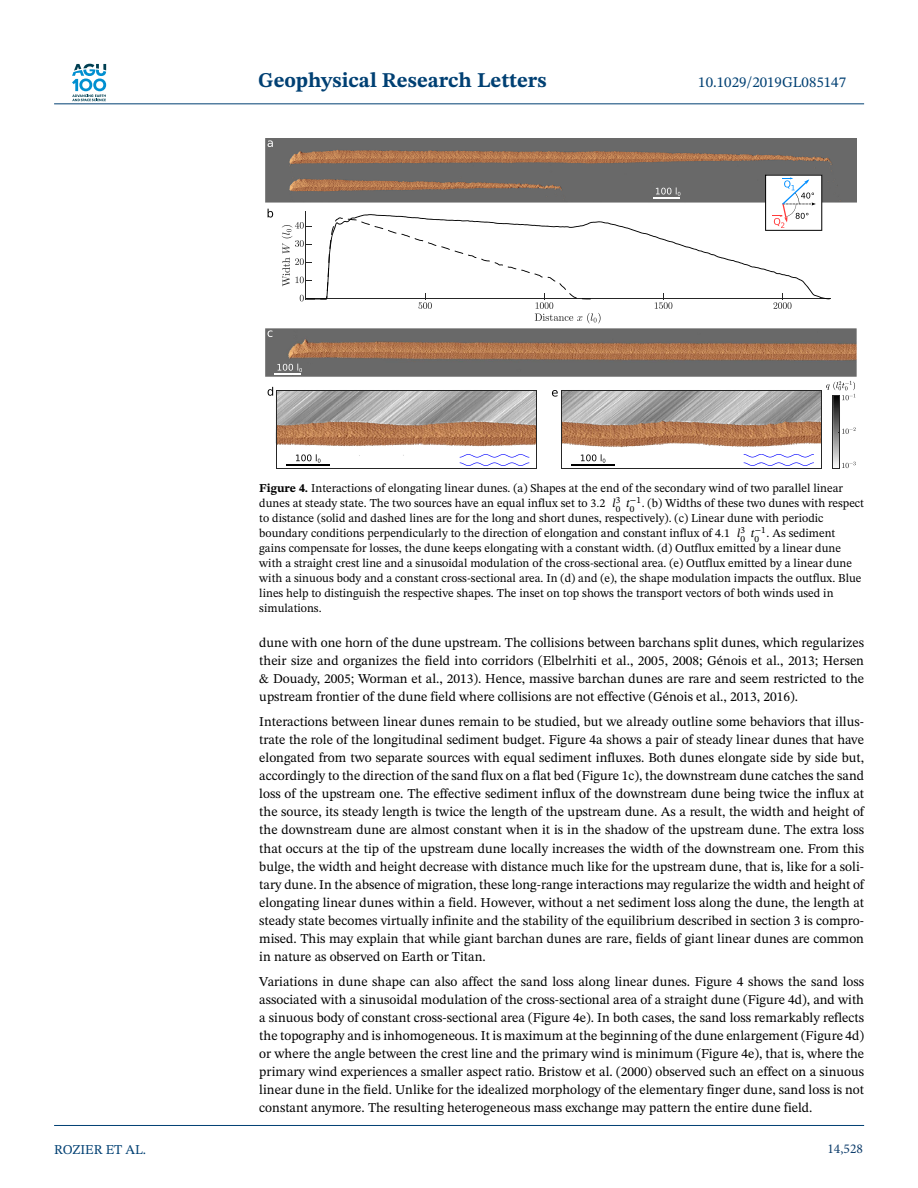
<style>
.page{position:relative;width:918px;height:1188px;background:#fff}
.page>*{position:absolute;margin:0;border:0;box-sizing:border-box;transform-origin:0 0}
.t1{font:700 21px "STIX Two Text";color:#004073}
.t2{font:15px "STIX Two Text";color:#004073}
.t3{font:13.5px/18px "STIX Two Text";color:#000;text-align:justify}
.t4{font:13.5px "STIX Two Text";color:#004073}
.t5{font:13.5px "Minion Pro";color:#0a3a69}
.t6{font:12px/15px "STIX Two Text";color:#000}
.t7{font:9.3px "STIX Two Text";color:#000}
.s1{font-weight:700}
.s2{font-family:"STIX Math";font-style:italic}
.s3{font-style:italic}
.s4{font-style:italic;font-size:12px}
</style>
<div class="page">
<svg style="left:72px;top:64px;width:34px;height:37px"></svg>
<hr style="left:54px;top:103px;width:810px;height:1px;background:#004073">
<img style="left:266px;top:138px;width:591px;height:330px">
<svg style="left:268px;top:140px;width:5px;height:7px"></svg>
<svg style="left:268px;top:330px;width:4px;height:7px"></svg>
<svg style="left:268px;top:209px;width:5px;height:9px"></svg>
<svg style="left:268px;top:387px;width:5px;height:9px"></svg>
<svg style="left:552px;top:390px;width:6px;height:7px"></svg>
<svg style="left:840px;top:427px;width:16px;height:7px"></svg>
<svg style="left:826px;top:381px;width:29px;height:19px"></svg>
<svg style="left:834px;top:462px;width:22px;height:7px"></svg>
<hr style="left:833px;top:395px;width:1px;height:74px;background:#262626">
<hr style="left:839px;top:395px;width:1px;height:74px;background:#262626">
<hr style="left:305px;top:299px;width:526px;height:1px;background:#262626">
<svg style="left:655px;top:299px;width:17px;height:10px"></svg>
<svg style="left:773px;top:299px;width:19px;height:10px"></svg>
<hr style="left:305px;top:211px;width:1px;height:88px;background:#262626">
<svg style="left:306px;top:214px;width:524px;height:85px"></svg>
<svg style="left:282px;top:217px;width:319px;height:106px"></svg>
<svg style="left:765px;top:175px;width:57px;height:56px"></svg>
<svg style="left:562px;top:442px;width:259px;height:3px"></svg>
<hr style="left:561px;top:469px;width:261px;height:1px;background:#262626">
<hr style="left:561px;top:391px;width:261px;height:1px;background:#262626">
<hr style="left:561px;top:391px;width:1px;height:78px;background:#262626">
<hr style="left:821px;top:391px;width:1px;height:78px;background:#262626">
<svg style="left:744px;top:454px;width:70px;height:12px"></svg>
<svg style="left:277px;top:443px;width:260px;height:2px"></svg>
<hr style="left:276px;top:469px;width:261px;height:1px;background:#262626">
<hr style="left:276px;top:391px;width:261px;height:1px;background:#262626">
<hr style="left:276px;top:391px;width:1px;height:78px;background:#262626">
<hr style="left:537px;top:391px;width:1px;height:78px;background:#262626">
<svg style="left:460px;top:454px;width:69px;height:12px"></svg>
<hr style="left:653px;top:197px;width:27px;height:2px;background:#fff">
<svg style="left:656px;top:187px;width:24px;height:9px"></svg>
<hr style="left:286px;top:464px;width:43px;height:2px;background:#000">
<svg style="left:296px;top:454px;width:24px;height:9px"></svg>
<hr style="left:571px;top:464px;width:43px;height:2px;background:#000">
<svg style="left:581px;top:454px;width:24px;height:9px"></svg>
<hr style="left:274px;top:373px;width:27px;height:2px;background:#fff">
<svg style="left:277px;top:364px;width:25px;height:8px"></svg>
<hr style="left:54px;top:1125px;width:810px;height:1px;background:#004073">
<h1 class="t1" style="left:258px;top:72px;width:290px">Geophysical Research Letters</h1>
<p class="t2" style="left:698px;top:77px;width:149px">10.1029/2019GL085147</p>
<p class="t6" style="left:259px;top:482px;width:585px"><span class="s1">Figure 4.</span> Interactions of elongating linear dunes. (a) Shapes at the end of the secondary wind of two parallel linear dunes at steady state. The two sources have an equal influx set to 3<span class="s2">.</span>2 <span class="s3">l</span><sup>3</sup></p>
<p class="t7" style="left:616px;top:501px;width:27px">0 <span class="s4">t</span><sup>−</sup>1</p>
<p class="t6" style="left:259px;top:497px;width:606px;text-indent:370px"><sub>0</sub> . (b) Widths of these two dunes with respect to distance (solid and dashed lines are for the long and short dunes, respectively). (c) Linear dune with periodic boundary conditions perpendicularly to the direction of elongation and constant influx of 4<span class="s2">.</span>1 <span class="s3">l</span><sup>3</sup></p>
<p class="t7" style="left:741px;top:531px;width:27px">0 <span class="s4">t</span><sup>−</sup>1</p>
<p class="t6" style="left:259px;top:527px;width:604px;text-indent:495px"><sub>0</sub> . As sediment gains compensate for losses, the dune keeps elongating with a constant width. (d) Outflux emitted by a linear dune with a straight crest line and a sinusoidal modulation of the cross-sectional area. (e) Outflux emitted by a linear dune with a sinuous body and a constant cross-sectional area. In (d) and (e), the shape modulation impacts the outflux. Blue lines help to distinguish the respective shapes. The inset on top shows the transport vectors of both winds used in simulations.</p>
<p class="t3" style="left:259px;top:634px;width:606px">dune with one horn of the dune upstream. The collisions between barchans split dunes, which regularizes their size and organizes the field into corridors (Elbelrhiti et al., 2005, 2008; Génois et al., 2013; Hersen &amp; Douady, 2005; Worman et al., 2013). Hence, massive barchan dunes are rare and seem restricted to the upstream frontier of the dune field where collisions are not effective (Génois et al., 2013, 2016).</p>
<p class="t3" style="left:259px;top:714px;width:606px">Interactions between linear dunes remain to be studied, but we already outline some behaviors that illus&shy;trate the role of the longitudinal sediment budget. Figure 4a shows a pair of steady linear dunes that have elongated from two separate sources with equal sediment influxes. Both dunes elongate side by side but, accordingly to the direction of the sand flux on a flat bed (Figure 1c), the downstream dune catches the sand loss of the upstream one. The effective sediment influx of the downstream dune being twice the influx at the source, its steady length is twice the length of the upstream dune. As a result, the width and height of the downstream dune are almost constant when it is in the shadow of the upstream dune. The extra loss that occurs at the tip of the upstream dune locally increases the width of the downstream one. From this bulge, the width and height decrease with distance much like for the upstream dune, that is, like for a soli&shy;tary dune. In the absence of migration, these long-range interactions may regularize the width and height of elongating linear dunes within a field. However, without a net sediment loss along the dune, the length at steady state becomes virtually infinite and the stability of the equilibrium described in section 3 is compro&shy;mised. This may explain that while giant barchan dunes are rare, fields of giant linear dunes are common in nature as observed on Earth or Titan.</p>
<p class="t3" style="left:259px;top:974px;width:606px">Variations in dune shape can also affect the sand loss along linear dunes. Figure 4 shows the sand loss associated with a sinusoidal modulation of the cross-sectional area of a straight dune (Figure 4d), and with a sinuous body of constant cross-sectional area (Figure 4e). In both cases, the sand loss remarkably reflects the topography and is inhomogeneous. It is maximum at the beginning of the dune enlargement (Figure 4d) or where the angle between the crest line and the primary wind is minimum (Figure 4e), that is, where the primary wind experiences a smaller aspect ratio. Bristow et al. (2000) observed such an effect on a sinuous linear dune in the field. Unlike for the idealized morphology of the elementary finger dune, sand loss is not constant anymore. The resulting heterogeneous mass exchange may pattern the entire dune field.</p>
<p class="t4" style="left:54px;top:1144px;width:94px">ROZIER ET AL.</p>
<p class="t5" style="left:827px;top:1141px;width:37px">14,528</p>
</div>
